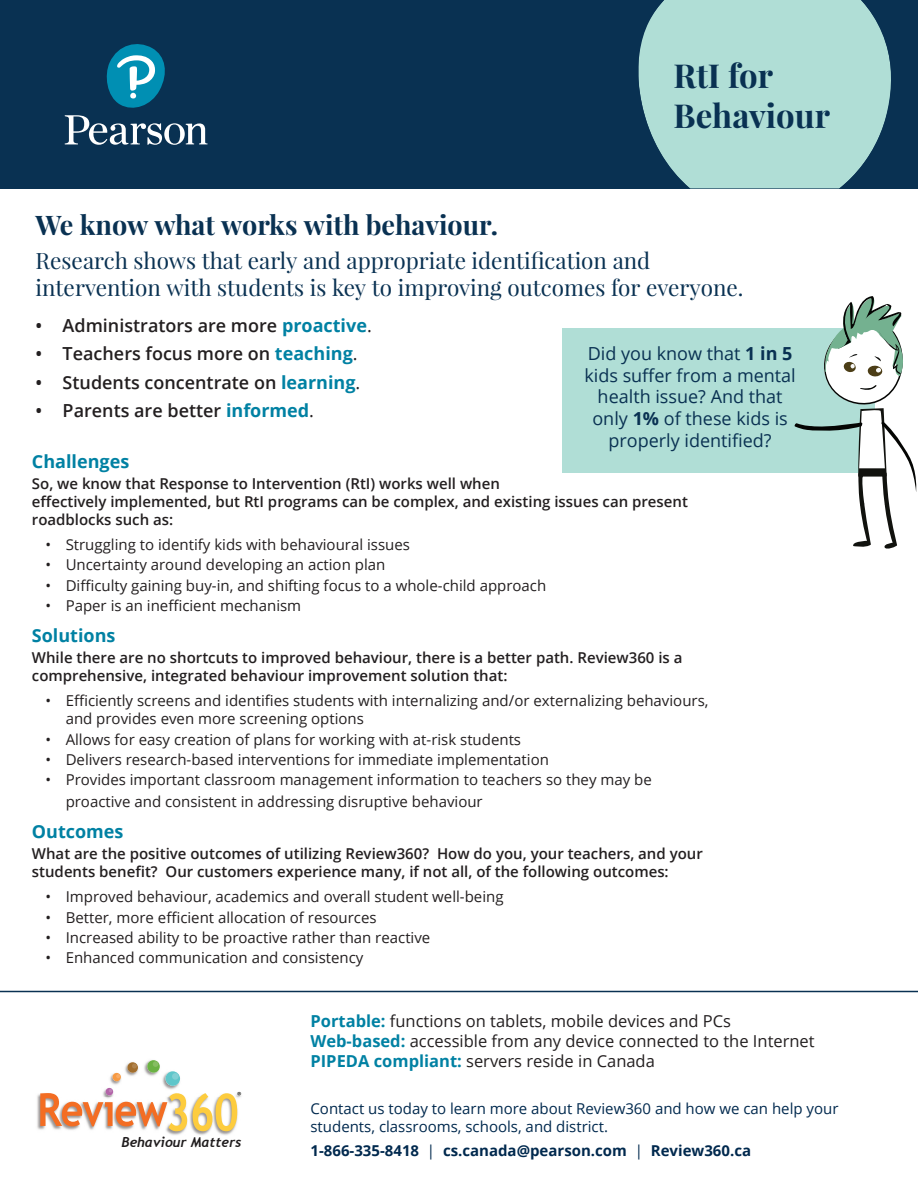
<style>
.page{position:relative;width:918px;height:1188px;background:#fff}
.page>*{position:absolute;margin:0;border:0;box-sizing:border-box;transform-origin:0 0}
.t1{font:700 33px/39.6px "Playfair Display";color:#093152}
.t2{font:700 27px "Playfair Display";color:#093152}
.t3{font:22.5px/27px "Playfair Display";color:#093152}
.t4{font:600 18px "Open Sans";color:#231f20}
.t5{font:18px/21.6px "Open Sans";color:#093152;text-align:center}
.t6{font:700 18px "Open Sans";color:#0081a3}
.t7{font:16.5px/20.2px "Open Sans";color:#231f20}
.t8{font:15px/18px "Open Sans";color:#231f20}
.t9{font:600 15px/18px "Open Sans";color:#231f20}
.t10{font:15px/18px "Open Sans";color:#00294e}
.t11{font:700 15px "Open Sans";color:#00294e}
.t12{font:italic 700 13.65px "Trebuchet";color:#201d1e}
.t13{font:10.35px "Myriad Pro";color:#040503}
.s1{font-weight:700;color:#0081a3}
.s2{font-weight:400}
.s3{font-weight:700}
</style>
<div class="page">
<div style="left:0;top:0;width:918px;height:188px;background:#093152"></div>
<svg style="left:638px;top:0;width:253px;height:188px;background:#9dcac7"></svg>
<img style="left:37px;top:1060px;width:204px;height:75px">
<svg style="left:193px;top:1093px;width:44px;height:38px"></svg>
<div style="left:106px;top:1088px;width:7px;height:7px;background:#b56bac;border-radius:50%"></div>
<div style="left:112px;top:1073px;width:9px;height:8px;background:#f69942;border-radius:50%"></div>
<svg style="left:127px;top:1062px;width:11px;height:11px"></svg>
<div style="left:147px;top:1060px;width:13px;height:13px;background:#6bb144;border-radius:50%"></div>
<div style="left:165px;top:1071px;width:15px;height:15px;background:#5fc6ca;border-radius:50%"></div>
<svg style="left:40px;top:1089px;width:147px;height:42px"></svg>
<svg style="left:116px;top:1074px;width:4px;height:4px"></svg>
<svg style="left:132px;top:1064px;width:5px;height:4px"></svg>
<svg style="left:153px;top:1061px;width:5px;height:6px"></svg>
<div style="left:172px;top:1073px;width:7px;height:7px;background:#82d0d4;border-radius:50%"></div>
<svg style="left:65px;top:44px;width:143px;height:101px"></svg>
<div style="left:563px;top:328px;width:312px;height:145px;background:#b0ded6"></div>
<svg style="left:794px;top:296px;width:123px;height:253px"></svg>
<hr style="left:0;top:991px;width:918px;height:1px;background:#093152">
<h1 class="t1" style="left:674px;top:56px;width:158px">RtI for<br>Behaviour</h1>
<h2 class="t2" style="left:36px;top:208px;width:464px">We know what works with behaviour.</h2>
<h3 class="t3" style="left:36px;top:247px;width:709px">Research shows that early and appropriate identification and intervention with students is key to improving outcomes for everyone.</h3>
<p class="t4" style="left:36px;top:313px;width:338px">• Administrators are more <span class="s1">proactive</span><span class="s2">.</span></p>
<p class="t4" style="left:36px;top:342px;width:324px">• Teachers focus more on <span class="s1">teaching</span><span class="s2">.</span></p>
<p class="t4" style="left:36px;top:370px;width:326px">• Students concentrate on <span class="s1">learning</span><span class="s2">.</span></p>
<p class="t4" style="left:36px;top:398px;width:280px">• Parents are better <span class="s1">informed</span><span class="s2">.</span></p>
<p class="t5" style="left:584px;top:342px;width:213px">Did you know that <span class="s3">1 in 5 </span>kids suffer from a mental health issue? And that only <span class="s3">1%</span> of these kids is properly identified?</p>
<p class="t6" style="left:32px;top:448px;width:99px">Challenges</p>
<p class="t9" style="left:32px;top:474px;width:658px">So, we know that Response to Intervention (RtI) works well when<br>effectively implemented, but RtI programs can be complex, and existing issues can present roadblocks such as:</p>
<p class="t8" style="left:45px;top:535px;width:366px">• Struggling to identify kids with behavioural issues</p>
<p class="t8" style="left:45px;top:555px;width:341px">• Uncertainty around developing an action plan</p>
<p class="t8" style="left:45px;top:576px;width:502px">• Difficulty gaining buy-in, and shifting focus to a whole-child approach</p>
<p class="t8" style="left:45px;top:596px;width:257px">• Paper is an inefficient mechanism</p>
<p class="t6" style="left:32px;top:623px;width:85px">Solutions</p>
<p class="t9" style="left:32px;top:649px;width:652px">While there are no shortcuts to improved behaviour, there is a better path. Review360 is a comprehensive, integrated behaviour improvement solution that:</p>
<p class="t8" style="left:66px;top:691px;width:644px;text-indent:-20px">• Efficiently screens and identifies students with internalizing and/or externalizing behaviours, and provides even more screening options</p>
<p class="t8" style="left:45px;top:730px;width:477px">• Allows for easy creation of plans for working with at-risk students</p>
<p class="t8" style="left:45px;top:750px;width:505px">• Delivers research-based interventions for immediate implementation</p>
<p class="t8" style="left:66px;top:769px;width:588px;line-height:21.6px;text-indent:-20px">• Provides important classroom management information to teachers so they may be proactive and consistent in addressing disruptive behaviour</p>
<p class="t6" style="left:32px;top:819px;width:93px">Outcomes</p>
<p class="t9" style="left:32px;top:845px;width:672px">What are the positive outcomes of utilizing Review360? How do you, your teachers, and your students benefit? Our customers experience many, if not all, of the following outcomes:</p>
<p class="t8" style="left:45px;top:887px;width:460px">• Improved behaviour, academics and overall student well-being</p>
<p class="t8" style="left:45px;top:908px;width:333px">• Better, more efficient allocation of resources</p>
<p class="t8" style="left:45px;top:928px;width:386px">• Increased ability to be proactive rather than reactive</p>
<p class="t8" style="left:45px;top:949px;width:320px">• Enhanced communication and consistency</p>
<p class="t13" style="left:237px;top:1089px;width:6px">®</p>
<p class="t12" style="left:122px;top:1134px;width:121px">Behaviour Matters</p>
<p class="t7" style="left:310px;top:1010px;width:506px"><span class="s1">Portable:</span> functions on tablets, mobile devices and PCs<br><span class="s1">Web-based:</span> accessible from any device connected to the Internet<br><span class="s1">PIPEDA compliant:</span> servers reside in Canada</p>
<p class="t10" style="left:310px;top:1099px;width:530px">Contact us today to learn more about Review360 and how we can help your students, classrooms, schools, and district.</p>
<p class="t11" style="left:310px;top:1140px;width:442px">1-866-335-8418 <span class="s2">|</span> cs.canada@pearson.com <span class="s2">|</span> Review360.ca</p>
</div>
